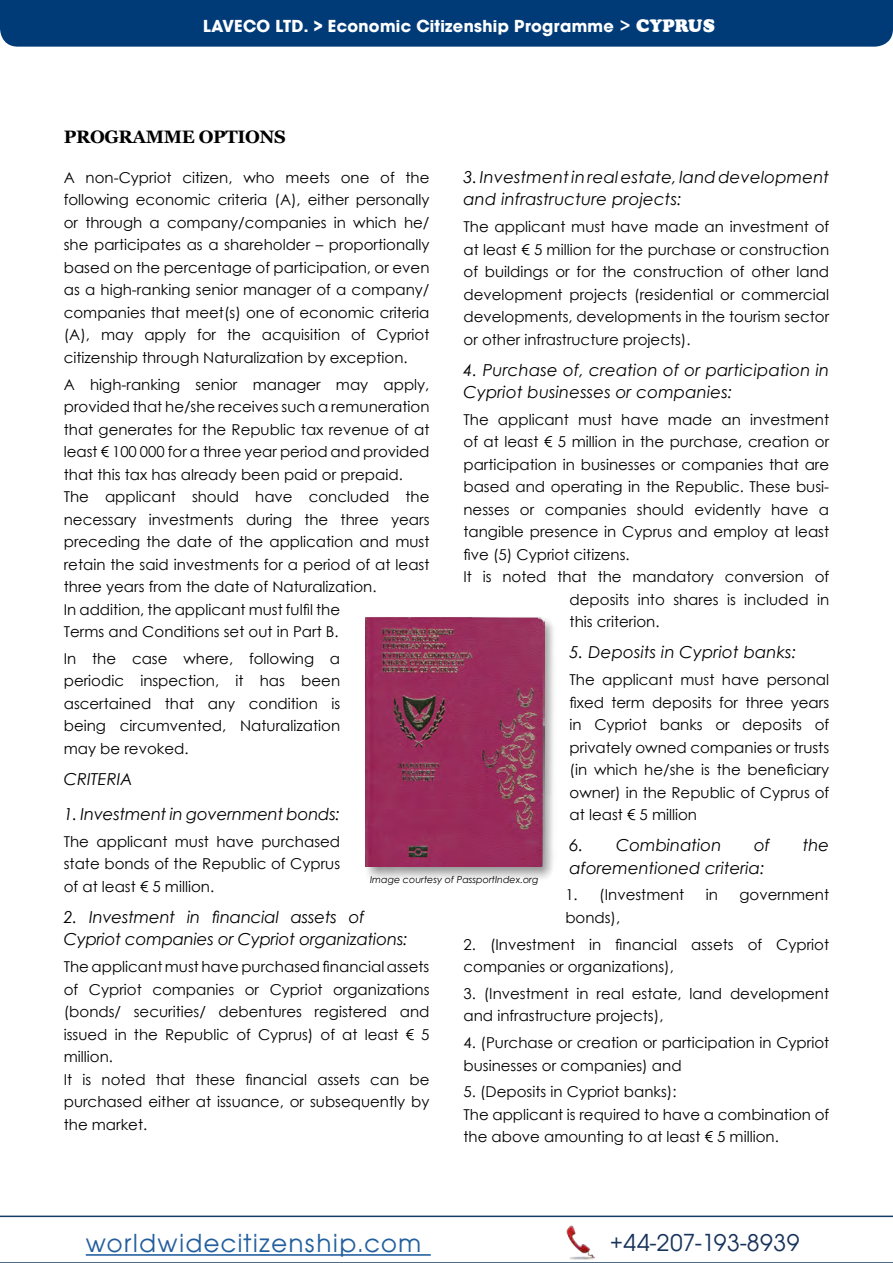
<style>
.page{position:relative;width:893px;height:1263px;background:#fff}
.page>*{position:absolute;margin:0;border:0;box-sizing:border-box;transform-origin:0 0}
.t1{font:27px "Avant Garde Gothic Itc TEE";letter-spacing:.05em;color:#215e9e}
.t2{font:25.5px "Avant Garde Gothic Itc TEE";letter-spacing:.02em;color:#17325b}
.t3{font:700 18px "Avant Garde Gothic Itc TEE";letter-spacing:.02em;color:#fff}
.t4{font:700 18px "Georgia";letter-spacing:-.02em;color:#000}
.t5{font:italic 16.5px/22.5px "Century Gothic";letter-spacing:.01em;color:#000}
.t6{font:italic 16.5px/22.5px "Century Gothic";letter-spacing:-.01em;color:#000}
.t7{font:15px/22.5px "Century Gothic";color:#000}
.t8{font:italic 9.6px "Century Gothic";color:#000}
.s1{font-family:"Century Gothic"}
.s2{font-family:"a Cooper";font-weight:900}
</style>
<div class="page">
<div style="left:0;top:0;width:893px;height:47px;background:#003b78"></div>
<svg style="left:0;top:1215px;width:893px;height:48px"></svg>
<img style="left:566px;top:1226px;width:34px;height:34px">
<div style="left:364px;top:614px;width:193px;height:267px;background:#000;opacity:.4"></div>
<img style="left:366px;top:617px;width:178px;height:250px">
<p class="t3" style="left:203px;top:15px;width:513px">LAVECO LTD. &gt; Economic Citizenship Programme <span class="s1">&gt;</span> <span class="s2">CYPRUS</span></p>
<p class="t4" style="left:64px;top:125px;width:224px">PROGRAMME OPTIONS</p>
<p class="t7" style="left:64px;top:166px;width:367px;text-align:justify">A non-Cypriot citizen, who meets one of the following economic criteria (A), either personally or through a company/companies in which he/ she participates as a shareholder – proportionally based on the percentage of participation, or even as a high-ranking senior manager of a company/ companies that meet(s) one of economic criteria (A), may apply for the acquisition of Cypriot citizenship through Naturalization by exception.</p>
<p class="t7" style="left:64px;top:373px;width:367px">A high-ranking senior manager may apply, provided that he/she receives such a remuneration that generates for the Republic tax revenue of at least € 100 000 for a three year period and provided that this tax has already been paid or prepaid.<br>The applicant should have concluded the necessary investments during the three years preceding the date of the application and must retain the said investments for a period of at least three years from the date of Naturalization.<br>In addition, the applicant must fulfil the<br>Terms and Conditions set out in Part B.</p>
<p class="t7" style="left:64px;top:647px;width:278px;text-align:justify">In the case where, following a periodic inspection, it has been ascertained that any condition is being circumvented, Naturalization may be revoked.</p>
<p class="t5" style="left:64px;top:767px;width:70px">CRITERIA</p>
<p class="t6" style="left:64px;top:803px;width:278px">1. Investment in government bonds:</p>
<p class="t7" style="left:64px;top:830px;width:278px;text-align:justify">The applicant must have purchased state bonds of the Republic of Cyprus of at least € 5 million.</p>
<p class="t6" style="left:64px;top:905px;width:345px">2. Investment in financial assets of<br>Cypriot companies or Cypriot organizations:</p>
<p class="t7" style="left:64px;top:955px;width:367px">The applicant must have purchased financial assets of Cypriot companies or Cypriot organizations (bonds/ securities/ debentures registered and issued in the Republic of Cyprus) of at least € 5 million.<br>It is noted that these financial assets can be purchased either at issuance, or subsequently by the market.</p>
<p class="t5" style="left:463px;top:165px;width:367px">3. Investment in real estate, land development and infrastructure projects:</p>
<p class="t7" style="left:463px;top:215px;width:367px;text-align:justify">The applicant must have made an investment of at least € 5 million for the purchase or construction of buildings or for the construction of other land development projects (residential or commercial developments, developments in the tourism sector or other infrastructure projects).</p>
<p class="t5" style="left:463px;top:358px;width:367px">4. Purchase of, creation of or participation in<br>Cypriot businesses or companies:</p>
<p class="t7" style="left:463px;top:408px;width:367px">The applicant must have made an investment</p>
<p class="t7" style="left:463px;top:430px;width:367px">of at least € 5 million in the purchase, creation or</p>
<p class="t7" style="left:463px;top:453px;width:367px">participation in businesses or companies that are</p>
<p class="t7" style="left:463px;top:475px;width:367px">based and operating in the Republic. These busi-</p>
<p class="t7" style="left:463px;top:498px;width:367px">nesses or companies should evidently have a</p>
<p class="t7" style="left:463px;top:520px;width:367px">tangible presence in Cyprus and employ at least</p>
<p class="t7" style="left:463px;top:543px;width:168px">five (5) Cypriot citizens.</p>
<p class="t7" style="left:463px;top:565px;width:367px">It is noted that the mandatory conversion of</p>
<p class="t7" style="left:570px;top:588px;width:261px">deposits into shares is included in</p>
<p class="t7" style="left:570px;top:610px;width:91px">this criterion.</p>
<p class="t5" style="left:570px;top:641px;width:228px">5. Deposits in Cypriot banks:</p>
<p class="t7" style="left:570px;top:668px;width:261px;text-align:justify">The applicant must have personal fixed term deposits for three years in Cypriot banks or deposits of privately owned companies or trusts (in which he/she is the beneficiary owner) in the Republic of Cyprus of at least € 5 million</p>
<p class="t5" style="left:570px;top:834px;width:153px">6. Combination</p>
<p class="t5" style="left:754px;top:834px;width:17px">of</p>
<p class="t5" style="left:803px;top:834px;width:28px">the</p>
<p class="t5" style="left:570px;top:856px;width:196px">aforementioned criteria:</p>
<p class="t7" style="left:565px;top:883px;width:121px">1. (Investment</p>
<p class="t7" style="left:706px;top:883px;width:14px">in</p>
<p class="t7" style="left:739px;top:883px;width:91px">government</p>
<p class="t7" style="left:565px;top:906px;width:56px">bonds),</p>
<p class="t7" style="left:463px;top:933px;width:367px">2. (Investment in financial assets of Cypriot companies or organizations),</p>
<p class="t7" style="left:463px;top:982px;width:367px">3. (Investment in real estate, land development and infrastructure projects),</p>
<p class="t7" style="left:463px;top:1031px;width:367px">4. (Purchase or creation or participation in Cypriot businesses or companies) and</p>
<p class="t7" style="left:463px;top:1080px;width:367px">5. (Deposits in Cypriot banks):<br>The applicant is required to have a combination of the above amounting to at least € 5 million.</p>
<p class="t8" style="left:370px;top:873px;width:170px">Image courtesy of PassportIndex.org</p>
<h1 class="t1" style="left:86px;top:1228px;width:337px">worldwidecitizenship.com</h1>
<h2 class="t2" style="left:610px;top:1228px;width:191px">+44-207-193-8939</h2>
</div>
